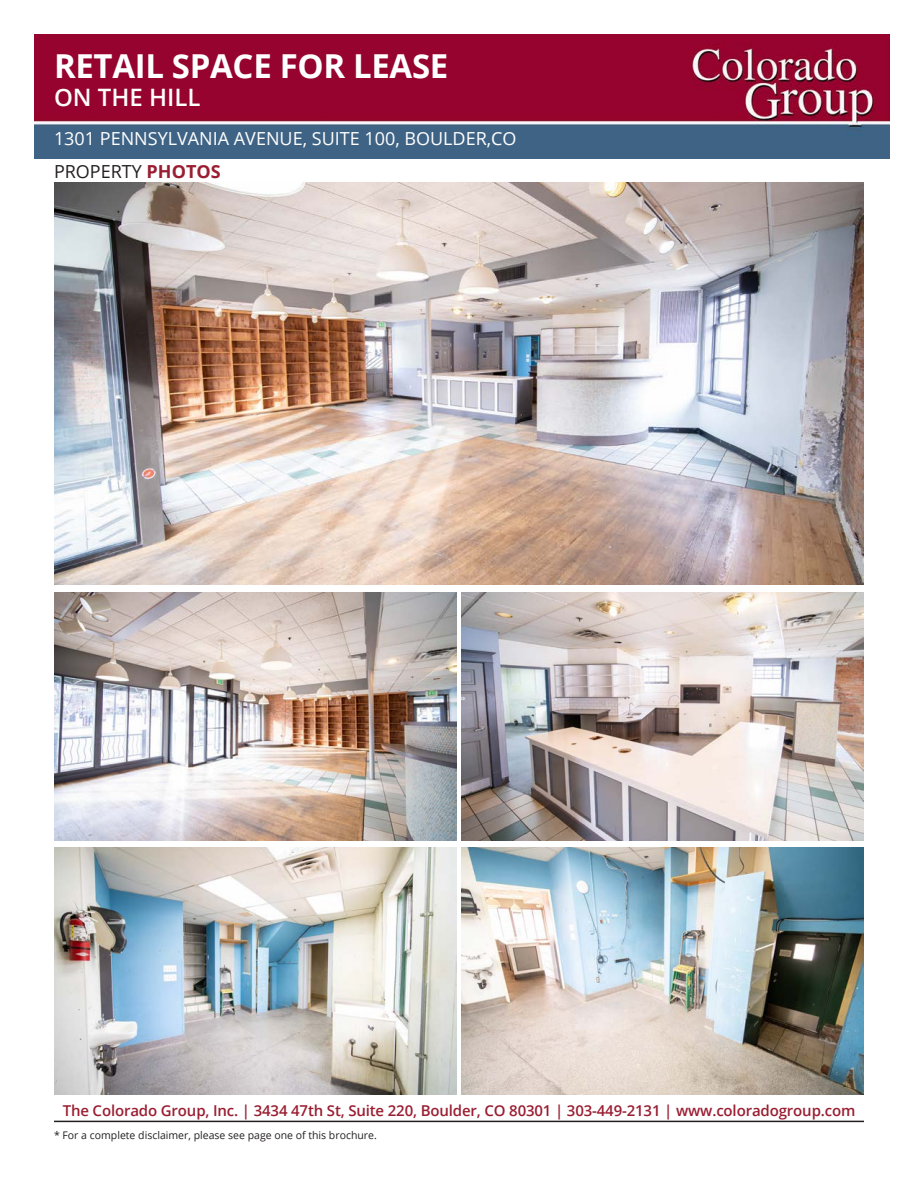
<style>
.page{position:relative;width:918px;height:1188px;background:#fff}
.page>*{position:absolute;margin:0;border:0;box-sizing:border-box;transform-origin:0 0}
.t1{font:700 33px "Open Sans";letter-spacing:-.01em;color:#fff}
.t2{font:600 24px "Open Sans";color:#fffefd}
.t3{font:18px "Open Sans";color:#fff}
.t4{font:18px "Open Sans";color:#231f20}
.t5{font:600 15px "Open Sans";letter-spacing:-.01em;color:#9a1e32}
.t6{font:10.5px "Open Sans";color:#231f20}
.s1{font-weight:700;color:#9a1e32}
</style>
<div class="page">
<img style="left:54px;top:183px;width:810px;height:401px">
<hr style="left:54px;top:1121px;width:810px;height:1px;background:#231f20">
<img style="left:34px;top:34px;width:855px;height:124px">
<img style="left:54px;top:592px;width:402px;height:248px">
<img style="left:462px;top:592px;width:402px;height:248px">
<img style="left:54px;top:847px;width:402px;height:248px">
<img style="left:462px;top:847px;width:402px;height:248px">
<p class="t1" style="left:54px;top:42px;width:396px">RETAIL SPACE FOR LEASE</p>
<p class="t2" style="left:54px;top:81px;width:148px">ON THE HILL</p>
<p class="t3" style="left:54px;top:126px;width:464px">1301 PENNSYLVANIA AVENUE, SUITE 100, BOULDER,CO</p>
<p class="t4" style="left:54px;top:159px;width:168px">PROPERTY <span class="s1">PHOTOS</span></p>
<p class="t5" style="left:63px;top:1100px;width:794px">The Colorado Group, Inc. | 3434 47th St, Suite 220, Boulder, CO 80301 | 303-449-2131 | www.coloradogroup.com</p>
<p class="t6" style="left:54px;top:1128px;width:324px">* For a complete disclaimer, please see page one of this brochure.</p>
</div>
